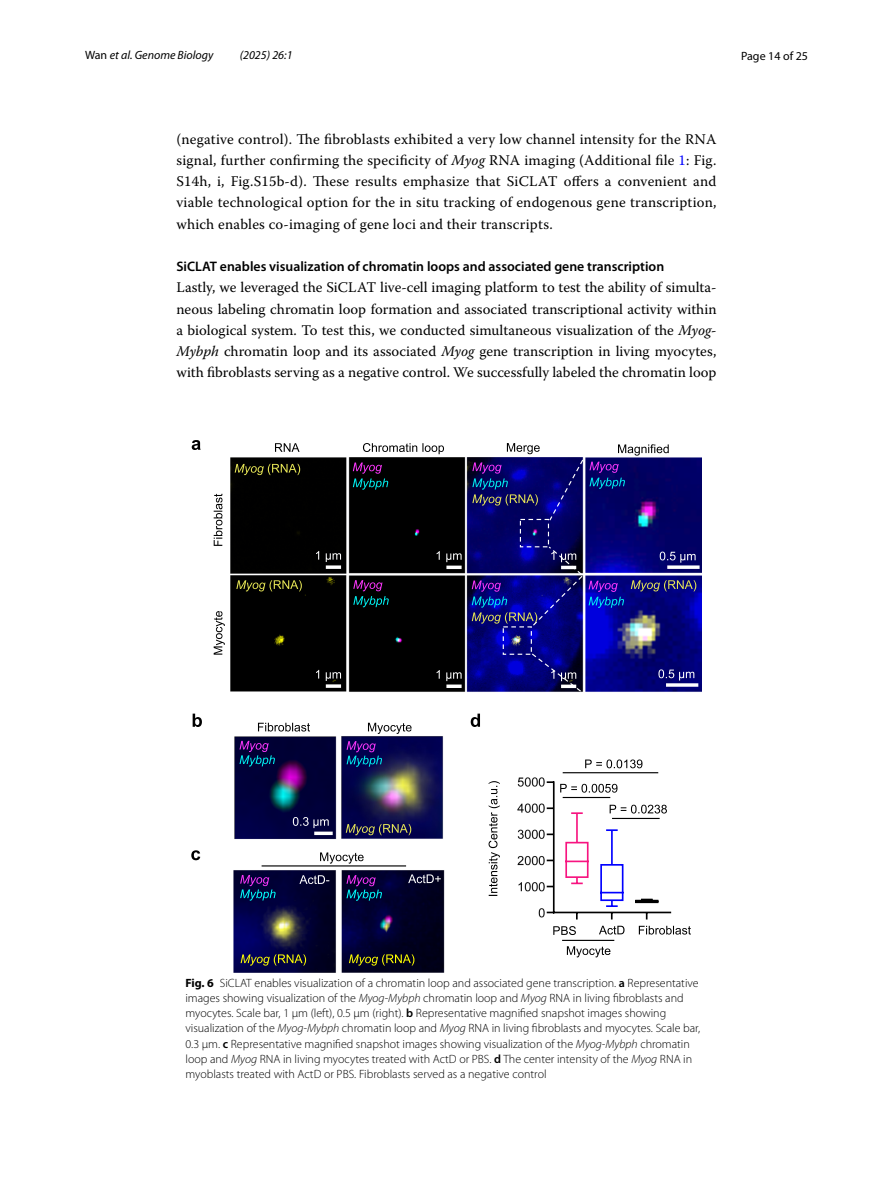
<style>
.page{position:relative;width:893px;height:1187px;background:#fff}
.page>*{position:absolute;margin:0;border:0;box-sizing:border-box;transform-origin:0 0}
.t1{font:14.7px/21.3px "Warnock Pro";letter-spacing:.01em;color:#000;text-align:justify}
.t2{font:600 13.8px "Myriad Pro";color:#000}
.t3{font:300 12px/15px "Myriad Pro";color:#000}
.t4{font:italic 12px "Myriad Pro";color:#000}
.t5{font:12px "Myriad Pro";color:#000}
.s1{font-style:normal}
.s2{font-style:italic}
.s3{color:#00f}
.s4{font-weight:700}
.s5{font-weight:600}
</style>
<div class="page">
<img style="left:230px;top:458px;width:472px;height:514px">
<hr style="left:326px;top:684px;width:15px;height:3px;background:#fff">
<svg style="left:316px;top:669px;width:3px;height:9px"></svg>
<svg style="left:326px;top:672px;width:15px;height:9px"></svg>
<svg style="left:326px;top:565px;width:15px;height:4px"></svg>
<svg style="left:316px;top:551px;width:3px;height:8px"></svg>
<svg style="left:326px;top:553px;width:15px;height:9px"></svg>
<svg style="left:214px;top:493px;width:8px;height:53px"></svg>
<svg style="left:214px;top:611px;width:11px;height:43px"></svg>
<svg style="left:353px;top:462px;width:35px;height:27px"></svg>
<svg style="left:353px;top:580px;width:36px;height:27px"></svg>
<svg style="left:235px;top:464px;width:65px;height:11px"></svg>
<svg style="left:236px;top:580px;width:66px;height:11px"></svg>
<svg style="left:192px;top:440px;width:9px;height:10px"></svg>
<hr style="left:666px;top:683px;width:32px;height:3px;background:#fff">
<svg style="left:696px;top:565px;width:4px;height:4px"></svg>
<svg style="left:446px;top:684px;width:16px;height:4px"></svg>
<svg style="left:437px;top:670px;width:3px;height:8px"></svg>
<svg style="left:446px;top:672px;width:16px;height:9px"></svg>
<svg style="left:446px;top:565px;width:16px;height:4px"></svg>
<svg style="left:437px;top:551px;width:3px;height:8px"></svg>
<svg style="left:446px;top:553px;width:16px;height:9px"></svg>
<svg style="left:275px;top:443px;width:169px;height:11px"></svg>
<svg style="left:472px;top:443px;width:224px;height:249px;background:#212084"></svg>
<svg style="left:258px;top:722px;width:154px;height:12px"></svg>
<svg style="left:239px;top:740px;width:36px;height:26px"></svg>
<svg style="left:347px;top:741px;width:35px;height:25px"></svg>
<svg style="left:346px;top:823px;width:65px;height:12px"></svg>
<svg style="left:314px;top:831px;width:19px;height:4px"></svg>
<svg style="left:293px;top:817px;width:36px;height:11px"></svg>
<svg style="left:193px;top:713px;width:9px;height:14px"></svg>
<svg style="left:240px;top:874px;width:36px;height:26px"></svg>
<svg style="left:241px;top:954px;width:65px;height:11px"></svg>
<svg style="left:346px;top:875px;width:36px;height:25px"></svg>
<svg style="left:349px;top:954px;width:65px;height:11px"></svg>
<svg style="left:299px;top:875px;width:30px;height:9px"></svg>
<svg style="left:408px;top:874px;width:33px;height:9px"></svg>
<svg style="left:471px;top:713px;width:9px;height:14px"></svg>
<svg style="left:320px;top:852px;width:44px;height:11px"></svg>
<hr style="left:262px;top:865px;width:144px;height:1px;background:#000">
<svg style="left:191px;top:850px;width:9px;height:10px"></svg>
<hr style="left:553px;top:911px;width:118px;height:2px;background:#000">
<svg style="left:576px;top:913px;width:2px;height:6px"></svg>
<hr style="left:553px;top:781px;width:2px;height:132px;background:#000">
<svg style="left:547px;top:911px;width:6px;height:2px"></svg>
<svg style="left:547px;top:885px;width:6px;height:2px"></svg>
<svg style="left:547px;top:859px;width:6px;height:2px"></svg>
<svg style="left:547px;top:833px;width:6px;height:2px"></svg>
<svg style="left:547px;top:807px;width:6px;height:2px"></svg>
<svg style="left:547px;top:781px;width:6px;height:2px"></svg>
<div style="left:635px;top:899px;width:23px;height:4px;border:2px solid #000"></div>
<hr style="left:635px;top:900px;width:23px;height:2px;background:#000">
<svg style="left:641px;top:898px;width:12px;height:2px"></svg>
<svg style="left:599px;top:828px;width:26px;height:91px"></svg>
<svg style="left:564px;top:811px;width:26px;height:74px"></svg>
<svg style="left:560px;top:783px;width:57px;height:9px"></svg>
<hr style="left:563px;top:796px;width:47px;height:2px;background:#000">
<svg style="left:610px;top:804px;width:57px;height:9px"></svg>
<hr style="left:612px;top:817px;width:48px;height:2px;background:#000">
<svg style="left:585px;top:759px;width:57px;height:9px"></svg>
<hr style="left:563px;top:772px;width:95px;height:1px;background:#000">
<svg style="left:639px;top:925px;width:52px;height:9px"></svg>
<svg style="left:553px;top:926px;width:23px;height:8px"></svg>
<svg style="left:599px;top:925px;width:25px;height:9px"></svg>
<svg style="left:567px;top:946px;width:43px;height:11px"></svg>
<hr style="left:562px;top:939px;width:52px;height:1px;background:#000">
<svg style="left:489px;top:781px;width:11px;height:114px"></svg>
<p class="t4" style="left:85px;top:48px;width:130px"><span class="s1">Wan</span> et al. Genome Biology</p>
<p class="t4" style="left:240px;top:48px;width:54px">(2025) 26:1</p>
<p class="t5" style="left:741px;top:48px;width:68px">Page 14 of 25</p>
<p class="t1" style="left:176px;top:128px;width:541px">(negative control). The fibroblasts exhibited a very low channel intensity for the RNA signal, further confirming the specificity of <span class="s2">Myog</span> RNA imaging (Additional file <span class="s3">1</span>: Fig.<br>S14h, i, Fig.S15b-d). These results emphasize that SiCLAT offers a convenient and viable technological option for the in situ tracking of endogenous gene transcription, which enables co-imaging of gene loci and their transcripts.</p>
<p class="t2" style="left:176px;top:258px;width:489px">SiCLAT enables visualization of chromatin loops and associated gene transcription</p>
<p class="t1" style="left:176px;top:277px;width:542px">Lastly, we leveraged the SiCLAT live-cell imaging platform to test the ability of simulta&shy;neous labeling chromatin loop formation and associated transcriptional activity within a biological system. To test this, we conducted simultaneous visualization of the <span class="s2">Myog</span>-<span class="s2">Mybph</span> chromatin loop and its associated <span class="s2">Myog</span> gene transcription in living myocytes, with fibroblasts serving as a negative control. We successfully labeled the chromatin loop</p>
<p class="t3" style="left:185px;top:976px;width:516px"><span class="s4">Fig. 6</span> SiCLAT enables visualization of a chromatin loop and associated gene transcription. <span class="s5">a</span> Representative images showing visualization of the <span class="s2">Myog</span>-<span class="s2">Mybph</span> chromatin loop and <span class="s2">Myog</span> RNA in living fibroblasts and myocytes. Scale bar, 1 μm (left), 0.5 μm (right). <span class="s5">b</span> Representative magnified snapshot images showing visualization of the <span class="s2">Myog-Mybph</span> chromatin loop and <span class="s2">Myog</span> RNA in living fibroblasts and myocytes. Scale bar, 0.3 μm. <span class="s5">c</span> Representative magnified snapshot images showing visualization of the <span class="s2">Myog-Mybph</span> chromatin loop and <span class="s2">Myog</span> RNA in living myocytes treated with ActD or PBS. <span class="s5">d</span> The center intensity of the <span class="s2">Myog</span> RNA in myoblasts treated with ActD or PBS. Fibroblasts served as a negative control</p>
</div>
